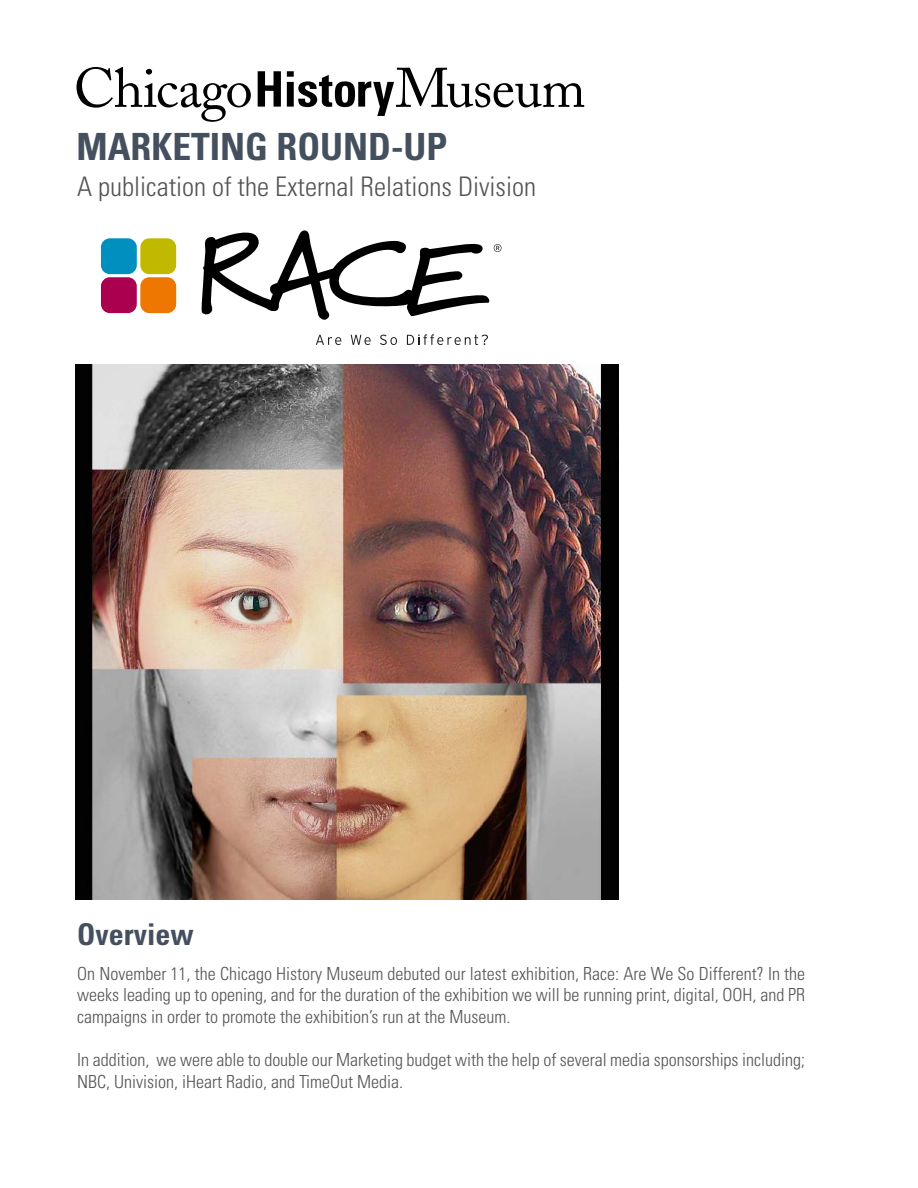
<style>
.page{position:relative;width:918px;height:1188px;background:#fff}
.page>*{position:absolute;margin:0;border:0;box-sizing:border-box;transform-origin:0 0}
.t1{font:700 condensed 37.5px "Univers";color:#45505f}
.t2{font:700 condensed 30px "Univers";color:#45505f}
.t3{font:300 condensed 27px "Univers";color:#545456}
.t4{font:300 condensed 18px/21.6px "Univers";color:#545456;text-align:justify}
</style>
<div class="page">
<svg style="left:258px;top:71px;width:23px;height:36px"></svg>
<svg style="left:76px;top:67px;width:175px;height:55px"></svg>
<svg style="left:287px;top:68px;width:297px;height:48px"></svg>
<img style="left:76px;top:364px;width:542px;height:536px">
<div style="left:101px;top:238px;width:36px;height:36px;background:#008fbe;border-radius:9px"></div>
<div style="left:140px;top:238px;width:36px;height:36px;background:#c1b900;border-radius:9px"></div>
<div style="left:101px;top:277px;width:36px;height:36px;background:#ab004f;border-radius:9px"></div>
<div style="left:140px;top:277px;width:36px;height:36px;background:#ed7700;border-radius:9px"></div>
<svg style="left:316px;top:335px;width:25px;height:10px"></svg>
<svg style="left:351px;top:335px;width:20px;height:10px"></svg>
<svg style="left:380px;top:335px;width:17px;height:10px"></svg>
<svg style="left:407px;top:334px;width:81px;height:11px"></svg>
<svg style="left:201px;top:230px;width:300px;height:90px"></svg>
<h1 class="t1" style="left:76px;top:124px;width:372px">MARKETING ROUND-UP</h1>
<h3 class="t3" style="left:77px;top:171px;width:460px">A publication of the External Relations Division</h3>
<h2 class="t2" style="left:77px;top:916px;width:118px">Overview</h2>
<p class="t4" style="left:77px;top:963px;width:729px">On November 11, the Chicago History Museum debuted our latest exhibition, Race: Are We So Different? In the weeks leading up to opening, and for the duration of the exhibition we will be running print, digital, OOH, and PR campaigns in order to promote the exhibition’s run at the Museum.</p>
<p class="t4" style="left:77px;top:1049px;width:729px">In addition, we were able to double our Marketing budget with the help of several media sponsorships including;<br>NBC, Univision, iHeart Radio, and TimeOut Media.</p>
</div>
